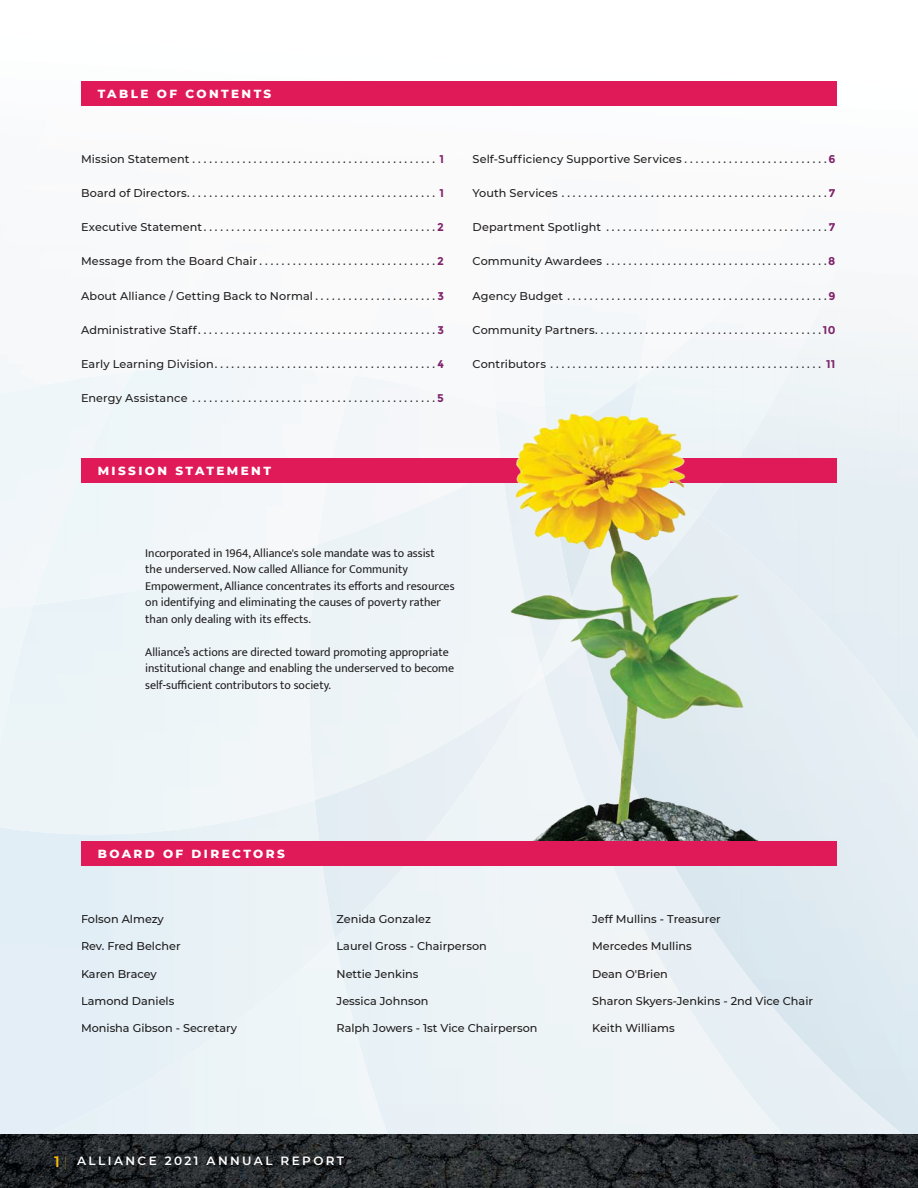
<style>
.page{position:relative;width:918px;height:1188px;background:#fff}
.page>*{position:absolute;margin:0;border:0;box-sizing:border-box;transform-origin:0 0}
.t1{font:12px/16.5px "Mukta";color:#221f1f}
.t2{font:800 12px "Montserrat";letter-spacing:.2em;color:#fff}
.t3{font:600 12px "Montserrat";letter-spacing:.2em;color:#fff}
.t4{font:500 11.25px "Montserrat";color:#221f1f}
.s1{font-weight:700;color:#7e236a}
.s2{font-size:15px;color:#fbbd11}
.s3{font-weight:100;font-size:15px;color:#fbbd11}
</style>
<div class="page">
<img style="left:838px;top:268px;width:28px;height:401px">
<img style="left:865px;top:152px;width:20px;height:41px">
<img style="left:837px;top:192px;width:30px;height:76px">
<img style="left:673px;top:866px;width:33px;height:111px">
<img style="left:705px;top:917px;width:33px;height:114px">
<img style="left:737px;top:963px;width:33px;height:115px">
<img style="left:770px;top:1004px;width:33px;height:117px">
<img style="left:802px;top:1041px;width:33px;height:93px">
<img style="left:834px;top:1074px;width:33px;height:60px">
<img style="left:866px;top:1104px;width:34px;height:30px">
<img style="left:899px;top:1131px;width:19px;height:3px">
<div style="left:368px;top:869px;width:34px;height:265px;background:#e9f2f6"></div>
<div style="left:603px;top:866px;width:34px;height:268px;background:#eff4f6"></div>
<div style="left:335px;top:905px;width:34px;height:157px;background:#e8f1f6"></div>
<div style="left:637px;top:916px;width:34px;height:218px;background:#eff4f6"></div>
<div style="left:670px;top:977px;width:35px;height:157px;background:#eff4f6"></div>
<img style="left:704px;top:1031px;width:34px;height:103px">
<img style="left:737px;top:1078px;width:35px;height:56px">
<img style="left:771px;top:1121px;width:31px;height:13px">
<div style="left:270px;top:939px;width:95px;height:195px;background:#eff6f8"></div>
<div style="left:207px;top:1019px;width:32px;height:115px;background:#ecf4f7"></div>
<div style="left:144px;top:1042px;width:63px;height:92px;background:#eaf2f7"></div>
<img style="left:364px;top:1062px;width:31px;height:72px">
<div style="left:112px;top:1082px;width:32px;height:52px;background:#e7f1f7"></div>
<div style="left:49px;top:1100px;width:64px;height:34px;background:#e6f1f6"></div>
<div style="left:186px;top:571px;width:110px;height:258px;background:#eff6f8"></div>
<div style="left:0;top:608px;width:33px;height:217px;background:#ecf4f7"></div>
<div style="left:134px;top:545px;width:92px;height:52px;background:#f2f6f9"></div>
<img style="left:200px;top:366px;width:33px;height:1px">
<img style="left:167px;top:366px;width:33px;height:2px">
<div style="left:0;top:377px;width:134px;height:231px;background:#eff6f9"></div>
<img style="left:54px;top:377px;width:33px;height:6px">
<div style="left:0;top:355px;width:54px;height:43px;background:#f4f7fa"></div>
<img style="left:0;top:1134px;width:918px;height:54px">
<div style="left:81px;top:81px;width:756px;height:25px;background:#e01959"></div>
<div style="left:81px;top:458px;width:756px;height:25px;background:#e01959"></div>
<img style="left:296px;top:324px;width:563px;height:519px">
<div style="left:81px;top:841px;width:756px;height:25px;background:#e01959"></div>
<p class="t2" style="left:98px;top:88px;width:175px">TABLE OF CONTENTS</p>
<p class="t4" style="left:81px;top:153px;width:364px">Mission Statement . . . . . . . . . . . . . . . . . . . . . . . . . . . . . . . . . . . . . . . . . . . . <span class="s1">1</span></p>
<p class="t4" style="left:81px;top:187px;width:364px">Board of Directors . . . . . . . . . . . . . . . . . . . . . . . . . . . . . . . . . . . . . . . . . . . . . <span class="s1">1</span></p>
<p class="t4" style="left:81px;top:222px;width:365px">Executive Statement . . . . . . . . . . . . . . . . . . . . . . . . . . . . . . . . . . . . . . . . . . <span class="s1">2</span></p>
<p class="t4" style="left:81px;top:256px;width:365px">Message from the Board Chair . . . . . . . . . . . . . . . . . . . . . . . . . . . . . . . . <span class="s1">2</span></p>
<p class="t4" style="left:81px;top:290px;width:365px">About Alliance / Getting Back to Normal . . . . . . . . . . . . . . . . . . . . . . <span class="s1">3</span></p>
<p class="t4" style="left:81px;top:324px;width:365px">Administrative Staff . . . . . . . . . . . . . . . . . . . . . . . . . . . . . . . . . . . . . . . . . . . <span class="s1">3</span></p>
<p class="t4" style="left:81px;top:358px;width:364px">Early Learning Division . . . . . . . . . . . . . . . . . . . . . . . . . . . . . . . . . . . . . . . . <span class="s1">4</span></p>
<p class="t4" style="left:81px;top:393px;width:364px">Energy Assistance . . . . . . . . . . . . . . . . . . . . . . . . . . . . . . . . . . . . . . . . . . . . <span class="s1">5</span></p>
<p class="t2" style="left:98px;top:465px;width:175px">MISSION STATEMENT</p>
<p class="t4" style="left:472px;top:151px;width:364px">Self-Sufficiency Supportive Services . . . . . . . . . . . . . . . . . . . . . . . . . . <span class="s1">6</span></p>
<p class="t4" style="left:472px;top:187px;width:364px">Youth Services . . . . . . . . . . . . . . . . . . . . . . . . . . . . . . . . . . . . . . . . . . . . . . . . <span class="s1">7</span></p>
<p class="t4" style="left:472px;top:219px;width:364px">Department Spotlight . . . . . . . . . . . . . . . . . . . . . . . . . . . . . . . . . . . . . . . . <span class="s1">7</span></p>
<p class="t4" style="left:472px;top:256px;width:364px">Community Awardees . . . . . . . . . . . . . . . . . . . . . . . . . . . . . . . . . . . . . . . .<span class="s1">8</span></p>
<p class="t4" style="left:472px;top:290px;width:364px">Agency Budget . . . . . . . . . . . . . . . . . . . . . . . . . . . . . . . . . . . . . . . . . . . . . . . <span class="s1">9</span></p>
<p class="t4" style="left:472px;top:324px;width:364px">Community Partners . . . . . . . . . . . . . . . . . . . . . . . . . . . . . . . . . . . . . . . . . <span class="s1">10</span></p>
<p class="t4" style="left:472px;top:358px;width:364px">Contributors . . . . . . . . . . . . . . . . . . . . . . . . . . . . . . . . . . . . . . . . . . . . . . . . . <span class="s1">11</span></p>
<p class="t1" style="left:145px;top:546px;width:311px">Incorporated in 1964, Alliance's sole mandate was to assist the underserved. Now called Alliance for Community Empowerment, Alliance concentrates its efforts and resources on identifying and eliminating the causes of poverty rather than only dealing with its effects.</p>
<p class="t1" style="left:145px;top:645px;width:311px">Alliance’s actions are directed toward promoting appropriate institutional change and enabling the underserved to become self-sufficient contributors to society.</p>
<p class="t2" style="left:98px;top:848px;width:189px">BOARD OF DIRECTORS</p>
<p class="t4" style="left:81px;top:915px;width:84px">Folson Almezy</p>
<p class="t4" style="left:81px;top:942px;width:101px">Rev. Fred Belcher</p>
<p class="t4" style="left:81px;top:969px;width:77px">Karen Bracey</p>
<p class="t4" style="left:81px;top:996px;width:95px">Lamond Daniels</p>
<p class="t4" style="left:81px;top:1024px;width:158px">Monisha Gibson - Secretary</p>
<p class="t4" style="left:337px;top:915px;width:96px">Zenida Gonzalez</p>
<p class="t4" style="left:337px;top:942px;width:152px">Laurel Gross - Chairperson</p>
<p class="t4" style="left:337px;top:969px;width:83px">Nettie Jenkins</p>
<p class="t4" style="left:337px;top:996px;width:93px">Jessica Johnson</p>
<p class="t4" style="left:337px;top:1024px;width:202px">Ralph Jowers - 1st Vice Chairperson</p>
<p class="t3" style="left:54px;top:1155px;width:292px"><span class="s2">1</span> <span class="s3">|</span> ALLIANCE 2021 ANNUAL REPORT</p>
<p class="t4" style="left:592px;top:915px;width:130px">Jeff Mullins - Treasurer</p>
<p class="t4" style="left:592px;top:942px;width:101px">Mercedes Mullins</p>
<p class="t4" style="left:592px;top:969px;width:77px">Dean O'Brien</p>
<p class="t4" style="left:592px;top:996px;width:222px">Sharon Skyers-Jenkins - 2nd Vice Chair</p>
<p class="t4" style="left:592px;top:1024px;width:84px">Keith Williams</p>
</div>
